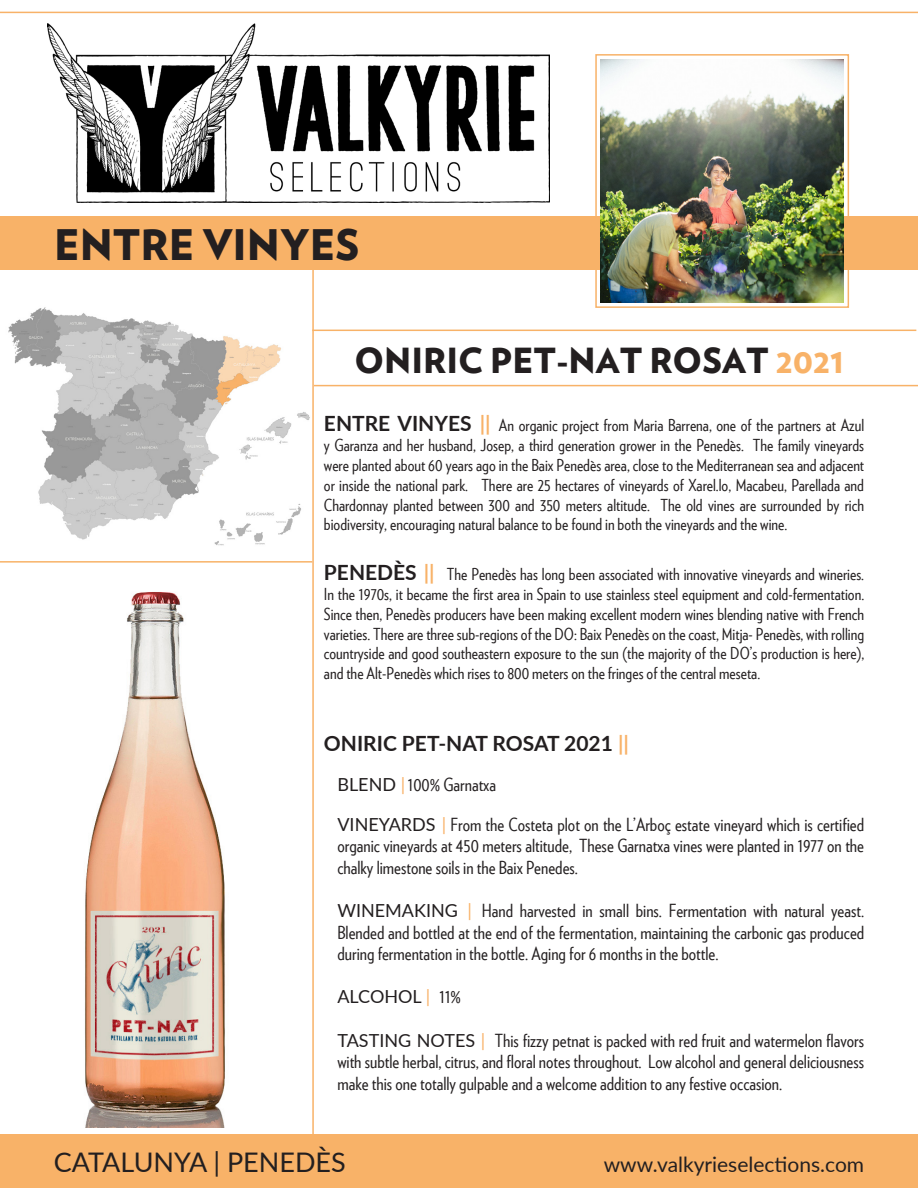
<style>
.page{position:relative;width:918px;height:1188px;background:#fff}
.page>*{position:absolute;margin:0;border:0;box-sizing:border-box;transform-origin:0 0}
.t1{font:900 42px "Verlag";color:#231f20}
.t2{font:900 34.5px "Verlag";color:#231f20}
.t3{font:27px "Lato";color:#231f20}
.t4{font:21px "Lato";color:#231f20}
.t5{font:700 21px "Lato";color:#231f20}
.t6{font:18px/21.6px "Verlag Condensed";color:#231f20;text-align:justify}
.t7{font:18px "Lato";color:#231f20}
.t8{font:16.5px/19.8px "Verlag Condensed";color:#231f20;text-align:justify}
.s1{color:#f8b268}
.s2{font-family:"Lato";font-weight:700;font-size:21px}
.s3{font-family:"Lato";font-weight:700;font-size:21px;color:#f8b268}
.s4{font-family:"Lato"}
.s5{font-family:"Lato";color:#f8b268}
.s6{font-family:"Verlag Condensed"}
</style>
<div class="page">
<img style="left:47px;top:23px;width:502px;height:180px">
<img style="left:85px;top:592px;width:140px;height:535px">
<hr style="left:312px;top:216px;width:2px;height:972px;background:#f8b268">
<div style="left:0;top:216px;width:918px;height:54px;background:#f8b268"></div>
<img style="left:601px;top:59px;width:243px;height:243px">
<div style="left:1px;top:1134px;width:917px;height:54px;background:#f8b268"></div>
<hr style="left:0;top:561px;width:312px;height:2px;background:#f8b268">
<img style="left:8px;top:307px;width:302px;height:239px">
<div style="left:595px;top:54px;width:254px;height:254px;border:2px solid #f8b268"></div>
<hr style="left:312px;top:330px;width:604px;height:1px;background:#f8b268">
<hr style="left:314px;top:385px;width:604px;height:1px;background:#f8b268">
<hr style="left:0;top:12px;width:918px;height:1px;background:#f8b268">
<p class="t1" style="left:54px;top:210px;width:307px">ENTRE VINYES</p>
<p class="t2" style="left:355px;top:332px;width:491px">ONIRIC PET-NAT ROSAT <span class="s1">2021</span></p>
<p class="t8" style="left:324px;top:415px;width:542px"><span class="s2">ENTRE VINYES</span> <span class="s3">||</span> An organic project from Maria Barrena, one of the partners at Azul y Garanza and her husband, Josep, a third generation grower in the Penedès. The family vineyards were planted about 60 years ago in the Baix Penedès area, close to the Mediterranean sea and adjacent or inside the national park. There are 25 hectares of vineyards of Xarel.lo, Macabeu, Parellada and Chardonnay planted between 300 and 350 meters altitude. The old vines are surrounded by rich biodiversity, encouraging natural balance to be found in both the vineyards and the wine.</p>
<p class="t8" style="left:324px;top:564px;width:542px"><span class="s2">PENEDÈS</span> <span class="s3">||</span> The Penedès has long been associated with innovative vineyards and wineries.<br>In the 1970s, it became the first area in Spain to use stainless steel equipment and cold-fermentation.<br>Since then, Penedès producers have been making excellent modern wines blending native with French varieties. There are three sub-regions of the DO: Baix Penedès on the coast, Mitja- Penedès, with rolling countryside and good southeastern exposure to the sun (the majority of the DO’s production is here), and the Alt-Penedès which rises to 800 meters on the fringes of the central meseta.</p>
<p class="t5" style="left:324px;top:728px;width:307px">ONIRIC PET-NAT ROSAT 2021 <span class="s1">||</span></p>
<p class="t6" style="left:337px;top:773px;width:160px"><span class="s4">BLEND</span> <span class="s5">|</span>100% Garnatxa</p>
<p class="t6" style="left:337px;top:813px;width:528px"><span class="s4">VINEYARDS</span> <span class="s5">|</span> From the Costeta plot on the L’Arboç estate vineyard which is certified organic vineyards at 450 meters altitude, These Garnatxa vines were planted in 1977 on the chalky limestone soils in the Baix Penedes.</p>
<p class="t6" style="left:337px;top:899px;width:528px"><span class="s4">WINEMAKING</span> <span class="s5">|</span> Hand harvested in small bins. Fermentation with natural yeast.<br>Blended and bottled at the end of the fermentation, maintaining the carbonic gas produced during fermentation in the bottle. Aging for 6 months in the bottle.</p>
<p class="t7" style="left:337px;top:984px;width:125px">ALCOHOL <span class="s1">|</span> <span class="s6">11%</span></p>
<p class="t6" style="left:337px;top:1029px;width:528px"><span class="s4">TASTING NOTES</span> <span class="s5">|</span> This fizzy petnat is packed with red fruit and watermelon flavors with subtle herbal, citrus, and floral notes throughout. Low alcohol and general deliciousness make this one totally gulpable and a welcome addition to any festive occasion.</p>
<p class="t3" style="left:54px;top:1143px;width:293px">CATALUNYA | PENEDÈS</p>
<p class="t4" style="left:604px;top:1149px;width:262px">www.valkyrieselections.com</p>
</div>
